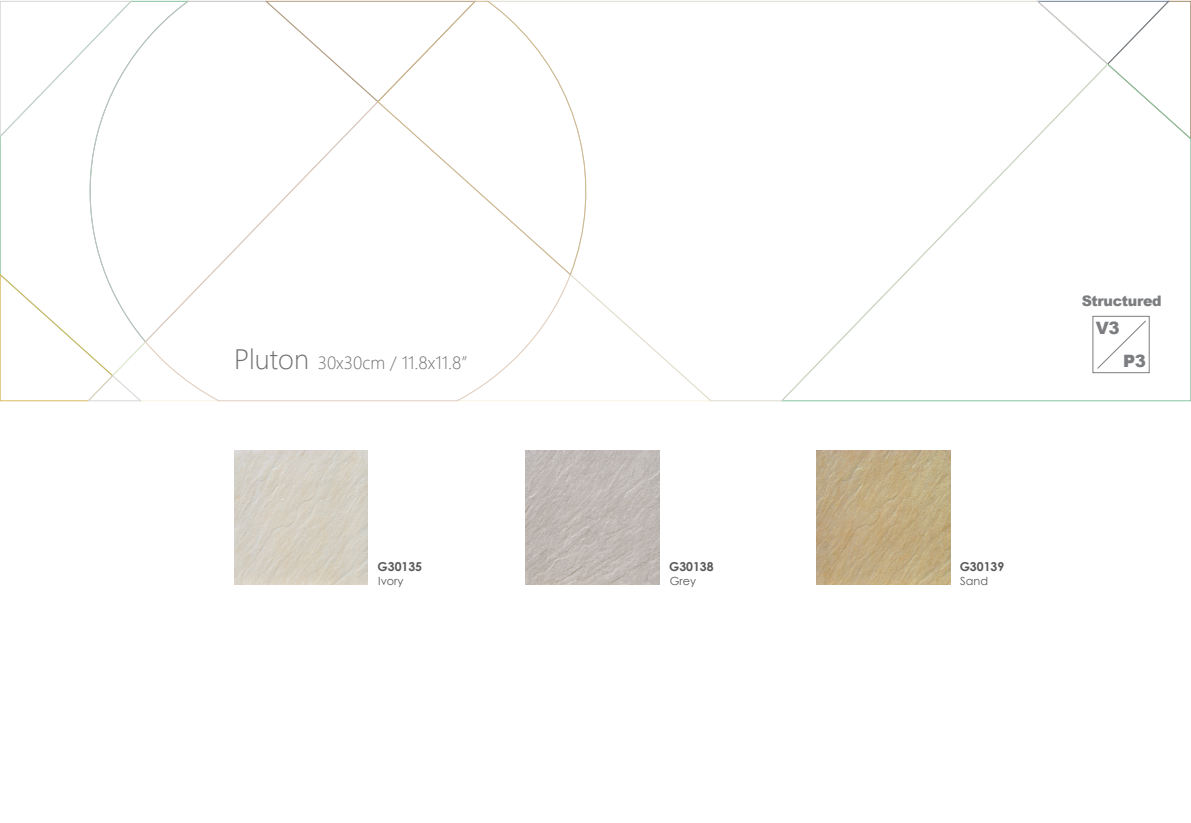
<style>
.page{position:relative;width:1191px;height:823px;background:#fff}
.page>*{position:absolute;margin:0;border:0;box-sizing:border-box;transform-origin:0 0}
.t1{font:300 18px "Segoe UI";color:#727171}
.t2{font:900 17px "Arial";color:#7c7d80}
.t3{font:900 14.5px "Arial";letter-spacing:-.025em;color:#7c7d80}
.t4{font:700 12.2px "Century Gothic";color:#595757}
.t5{font:11.2px "Century Gothic";color:#595757}
.s1{font-size:28px}
</style>
<div class="page">
<svg style="left:0;top:1px;width:69px;height:138px"></svg>
<svg style="left:1109px;top:1px;width:82px;height:139px"></svg>
<svg style="left:571px;top:1px;width:538px;height:400px"></svg>
<svg style="left:69px;top:1px;width:194px;height:271px"></svg>
<svg style="left:263px;top:1px;width:113px;height:99px"></svg>
<svg style="left:144px;top:100px;width:427px;height:301px"></svg>
<svg style="left:376px;top:1px;width:228px;height:275px"></svg>
<svg style="left:0;top:272px;width:223px;height:129px"></svg>
<div style="left:1092px;top:315px;width:57px;height:58px;border:1px solid #7c7d80"></div>
<svg style="left:1097px;top:320px;width:49px;height:48px"></svg>
<img style="left:234px;top:450px;width:134px;height:134px">
<img style="left:525px;top:450px;width:134px;height:134px">
<img style="left:816px;top:450px;width:134px;height:134px">
<p class="t1" style="left:234px;top:345px;width:235px"><span class="s1">Pluton</span> 30x30cm / 11.8x11.8”</p>
<p class="t4" style="left:377px;top:557px;width:46px">G30135</p>
<p class="t4" style="left:669px;top:557px;width:46px">G30138</p>
<p class="t4" style="left:959px;top:557px;width:46px">G30139</p>
<p class="t5" style="left:378px;top:572px;width:27px">Ivory</p>
<p class="t5" style="left:669px;top:572px;width:28px">Grey</p>
<p class="t5" style="left:960px;top:572px;width:29px">Sand</p>
<p class="t3" style="left:1081px;top:290px;width:81px">Structured</p>
<p class="t2" style="left:1096px;top:315px;width:25px">V3</p>
<p class="t2" style="left:1123px;top:348px;width:24px">P3</p>
</div>
